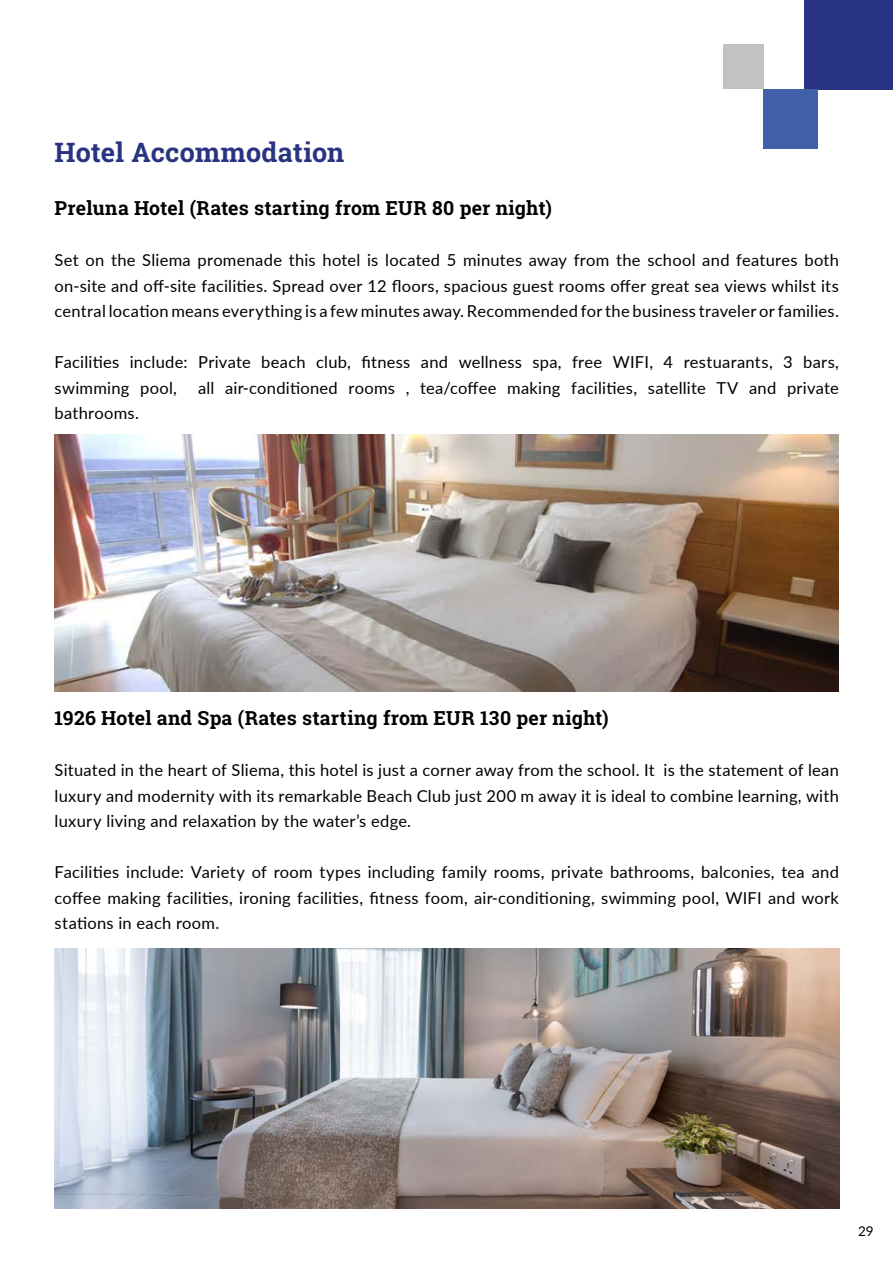
<style>
.page{position:relative;width:893px;height:1263px;background:#fff}
.page>*{position:absolute;margin:0;border:0;box-sizing:border-box;transform-origin:0 0}
.t1{font:700 27px "Roboto Slab";letter-spacing:.005em;color:#283481}
.t2{font:700 19.5px "Roboto Slab";letter-spacing:.01em;color:#000}
.t3{font:16.5px/25.5px "Lato";letter-spacing:.015em;color:#000;text-align:justify}
.t4{font:13.5px "Lato";color:#000}
</style>
<div class="page">
<div style="left:804px;top:0;width:89px;height:89px;background:#283481"></div>
<div style="left:763px;top:89px;width:54px;height:60px;background:#4060aa"></div>
<div style="left:723px;top:45px;width:40px;height:44px;background:#c4c1c1"></div>
<img style="left:55px;top:948px;width:785px;height:261px">
<img style="left:55px;top:435px;width:783px;height:256px">
<h1 class="t1" style="left:55px;top:140px;width:291px">Hotel Accommodation</h1>
<p class="t2" style="left:55px;top:200px;width:499px">Preluna Hotel (Rates starting from EUR 80 per night)</p>
<p class="t3" style="left:55px;top:247px;width:786px">Set on the Sliema promenade this hotel is located 5 minutes away from the school and features both on-site and off-site facilities. Spread over 12 floors, spacious guest rooms offer great sea views whilst its central location means everything is a few minutes away. Recommended for the business traveler or families.</p>
<p class="t3" style="left:55px;top:349px;width:786px">Facilities include: Private beach club, fitness and wellness spa, free WIFI, 4 restuarants, 3 bars, swimming pool,</p>
<p class="t3" style="left:198px;top:374px;width:642px">all air-conditioned rooms , tea/coffee making facilities, satellite TV and private</p>
<p class="t3" style="left:55px;top:400px;width:86px">bathrooms.</p>
<p class="t2" style="left:55px;top:710px;width:555px">1926 Hotel and Spa (Rates starting from EUR 130 per night)</p>
<p class="t3" style="left:55px;top:757px;width:786px">Situated in the heart of Sliema, this hotel is just a corner away from the school. It is the statement of lean luxury and modernity with its remarkable Beach Club just 200 m away it is ideal to combine learning, with luxury living and relaxation by the water’s edge.</p>
<p class="t3" style="left:55px;top:859px;width:786px">Facilities include: Variety of room types including family rooms, private bathrooms, balconies, tea and coffee making facilities, ironing facilities, fitness foom, air-conditioning, swimming pool, WIFI and work stations in each room.</p>
<p class="t4" style="left:858px;top:1221px;width:17px">29</p>
</div>
